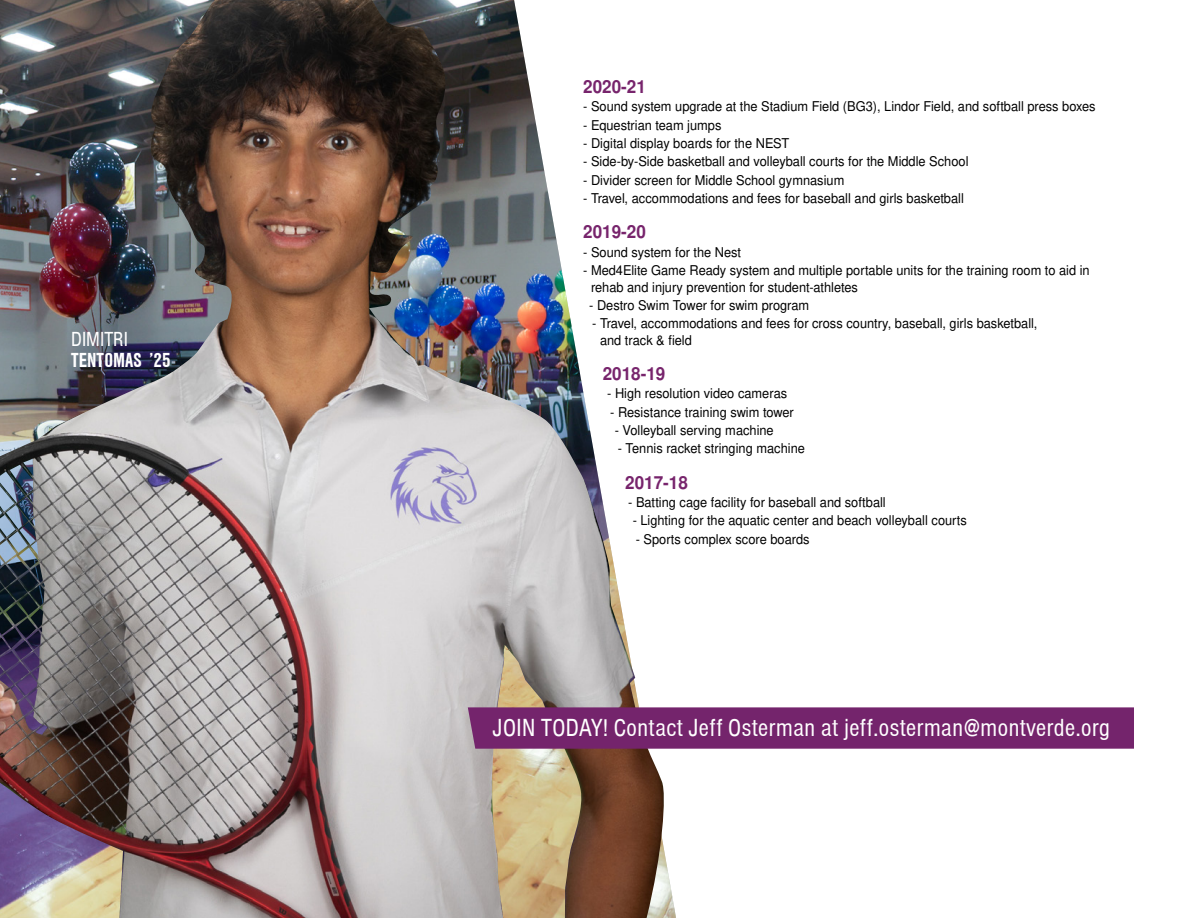
<style>
.page{position:relative;width:1188px;height:918px;background:#fff}
.page>*{position:absolute;margin:0;border:0;box-sizing:border-box;transform-origin:0 0}
.t1{font:25.5px "Nimbus Sans Becker T Con";letter-spacing:.02em;color:#fff}
.t2{font:700 21px "Nimbus Sans Becker T Con";color:#fff}
.t3{font:21px "Nimbus Sans Becker T Con";color:#fff}
.t4{font:700 18px "Nimbus San L";color:#77246c;scale:.95 1}
.t5{font:13.5px/16.5px "Nimbus San L";color:#000;scale:.95 1}
</style>
<div class="page">
<img style="left:0;top:0;width:667px;height:918px">
<div style="left:468px;top:707px;width:666px;height:42px;background:#74246c"></div>
<h2 class="t3" style="left:71px;top:328px;width:58px">DIMITRI</h2>
<h2 class="t2" style="left:71px;top:349px;width:101px">TENTOMAS ’25</h2>
<h3 class="t4" style="left:583px;top:74px;width:68px">2020-21</h3>
<p class="t5" style="left:583px;top:98px;width:541px">- Sound system upgrade at the Stadium Field (BG3), Lindor Field, and softball press boxes</p>
<p class="t5" style="left:583px;top:116px;width:147px">- Equestrian team jumps</p>
<p class="t5" style="left:583px;top:135px;width:218px">- Digital display boards for the NEST</p>
<p class="t5" style="left:583px;top:153px;width:407px">- Side-by-Side basketball and volleyball courts for the Middle School</p>
<p class="t5" style="left:583px;top:171px;width:276px">- Divider screen for Middle School gymnasium</p>
<p class="t5" style="left:583px;top:190px;width:402px">- Travel, accommodations and fees for baseball and girls basketball</p>
<h3 class="t4" style="left:583px;top:219px;width:68px">2019-20</h3>
<p class="t5" style="left:583px;top:243px;width:168px">- Sound system for the Nest</p>
<p class="t5" style="left:591px;top:262px;width:526px;text-indent:-8px">- Med4Elite Game Ready system and multiple portable units for the training room to aid in rehab and injury prevention for student-athletes</p>
<p class="t5" style="left:589px;top:296px;width:233px">- Destro Swim Tower for swim program</p>
<p class="t5" style="left:600px;top:315px;width:462px;text-indent:-8px">- Travel, accommodations and fees for cross country, baseball, girls basketball, and track &amp; field</p>
<h3 class="t4" style="left:603px;top:361px;width:68px">2018-19</h3>
<p class="t5" style="left:607px;top:385px;width:191px">- High resolution video cameras</p>
<p class="t5" style="left:610px;top:403px;width:195px">- Resistance training swim tower</p>
<p class="t5" style="left:615px;top:422px;width:169px">- Volleyball serving machine</p>
<p class="t5" style="left:618px;top:440px;width:199px">- Tennis racket stringing machine</p>
<h3 class="t4" style="left:625px;top:469px;width:68px">2017-18</h3>
<p class="t5" style="left:628px;top:493px;width:273px">- Batting cage facility for baseball and softball</p>
<p class="t5" style="left:633px;top:512px;width:353px">- Lighting for the aquatic center and beach volleyball courts</p>
<p class="t5" style="left:636px;top:530px;width:185px">- Sports complex score boards</p>
<h1 class="t1" style="left:493px;top:714px;width:619px">JOIN TODAY! Contact Jeff Osterman at jeff.osterman@montverde.org</h1>
</div>
